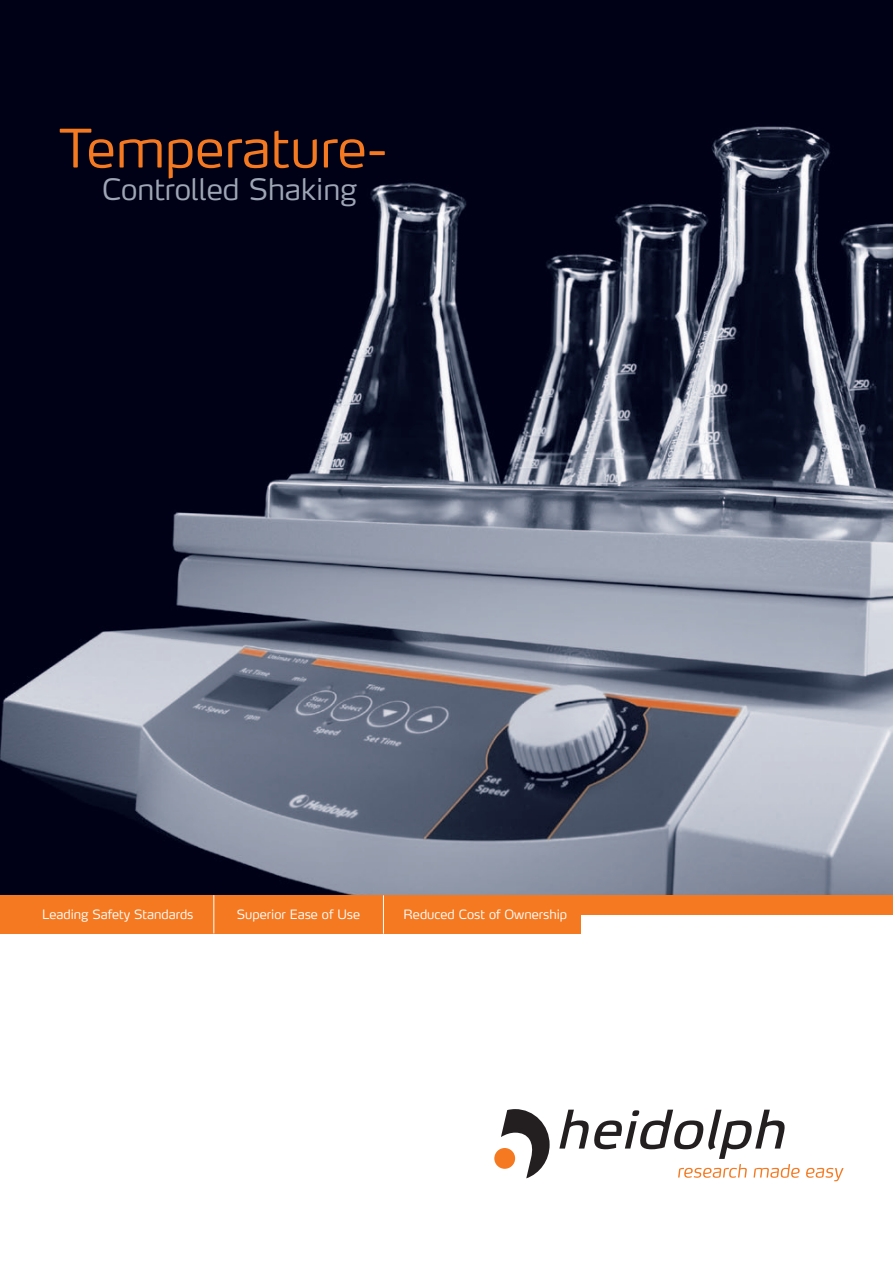
<style>
.page{position:relative;width:893px;height:1263px;background:#fff}
.page>*{position:absolute;margin:0;border:0;box-sizing:border-box;transform-origin:0 0}
.t1{font:300 52.5px "Max";color:#f47921}
.t2{font:300 29.25px "Max";color:#9ea6b5}
.t3{font:300 12.75px "Max";color:#fff}
</style>
<div class="page">
<img style="left:0;top:0;width:893px;height:895px">
<div style="left:0;top:895px;width:893px;height:19px;background:#f47921"></div>
<div style="left:0;top:895px;width:581px;height:39px;background:#f47921"></div>
<hr style="left:213px;top:895px;width:1px;height:38px;background:#fff">
<hr style="left:383px;top:895px;width:1px;height:39px;background:#fff">
<svg style="left:501px;top:1109px;width:49px;height:69px"></svg>
<div style="left:494px;top:1148px;width:21px;height:21px;background:#f47921;border-radius:50%"></div>
<svg style="left:559px;top:1109px;width:241px;height:69px"></svg>
<svg style="left:806px;top:1168px;width:37px;height:13px"></svg>
<h1 class="t1" style="left:60px;top:115px;width:329px">Temperature-</h1>
<h2 class="t2" style="left:102px;top:171px;width:256px">Controlled Shaking</h2>
<p class="t3" style="left:42px;top:906px;width:153px">Leading Safety Standards</p>
<p class="t3" style="left:237px;top:906px;width:125px">Superior Ease of Use</p>
<p class="t3" style="left:404px;top:906px;width:165px">Reduced Cost of Ownership</p>
</div>
